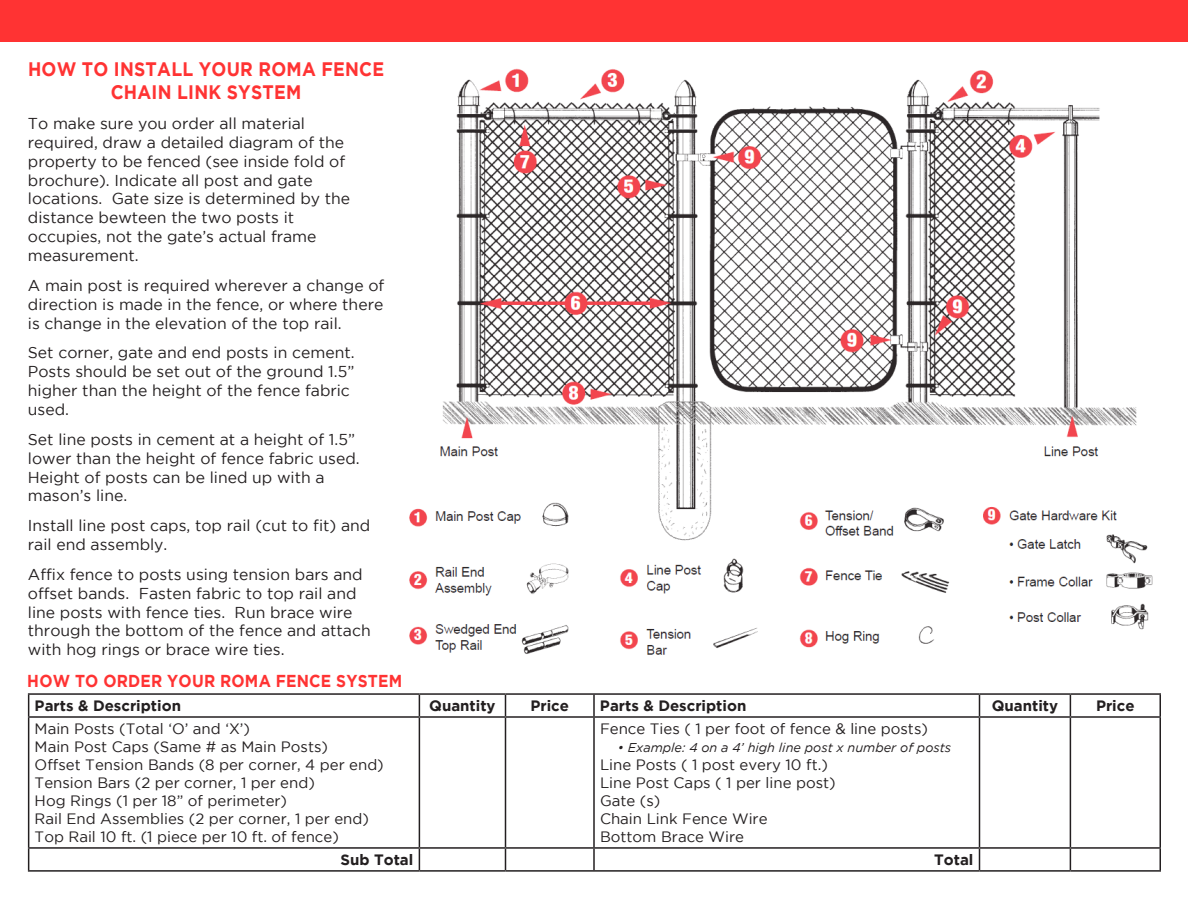
<style>
.page{position:relative;width:1188px;height:918px;background:#fff}
.page>*{position:absolute;margin:0;border:0;box-sizing:border-box;transform-origin:0 0}
.t1{font:700 19.5px/23.4px "Gotham";letter-spacing:.015em;color:#f33;text-align:center;scale:.9 1}
.t2{font:700 17.25px "Gotham";letter-spacing:.015em;color:#f33;scale:.9 1}
.t3{font:15.75px/18.9px "Gotham";color:#231f20}
.t4{font:15px "Gotham";color:#231f20}
.t5{font:700 15px "Gotham";color:#231f20}
.t6{font:italic 12.75px "Gotham";color:#231f20}
</style>
<div class="page">
<hr style="left:28px;top:693px;width:391px;height:2px;background:#231f20">
<svg style="left:28px;top:695px;width:1px;height:21px"></svg>
<hr style="left:419px;top:693px;width:87px;height:2px;background:#231f20">
<svg style="left:419px;top:695px;width:1px;height:21px"></svg>
<hr style="left:506px;top:693px;width:88px;height:2px;background:#231f20">
<svg style="left:505px;top:695px;width:1px;height:21px"></svg>
<hr style="left:594px;top:693px;width:386px;height:2px;background:#231f20">
<hr style="left:593px;top:695px;width:2px;height:21px;background:#231f20">
<hr style="left:980px;top:693px;width:90px;height:2px;background:#231f20">
<svg style="left:979px;top:695px;width:1px;height:21px"></svg>
<hr style="left:1070px;top:693px;width:91px;height:2px;background:#231f20">
<svg style="left:1070px;top:695px;width:1px;height:21px"></svg>
<svg style="left:1160px;top:695px;width:1px;height:21px"></svg>
<hr style="left:28px;top:716px;width:391px;height:2px;background:#231f20">
<hr style="left:28px;top:718px;width:1px;height:129px;background:#231f20">
<hr style="left:419px;top:716px;width:87px;height:2px;background:#231f20">
<hr style="left:419px;top:718px;width:1px;height:129px;background:#231f20">
<hr style="left:506px;top:716px;width:88px;height:2px;background:#231f20">
<hr style="left:505px;top:718px;width:1px;height:129px;background:#231f20">
<hr style="left:594px;top:716px;width:386px;height:2px;background:#231f20">
<hr style="left:593px;top:718px;width:2px;height:129px;background:#231f20">
<hr style="left:980px;top:716px;width:90px;height:2px;background:#231f20">
<hr style="left:979px;top:718px;width:1px;height:129px;background:#231f20">
<hr style="left:1070px;top:716px;width:91px;height:2px;background:#231f20">
<hr style="left:1070px;top:718px;width:1px;height:129px;background:#231f20">
<hr style="left:1160px;top:718px;width:1px;height:129px;background:#231f20">
<hr style="left:28px;top:847px;width:391px;height:2px;background:#231f20">
<svg style="left:28px;top:849px;width:1px;height:21px"></svg>
<hr style="left:419px;top:847px;width:87px;height:2px;background:#231f20">
<svg style="left:419px;top:849px;width:1px;height:21px"></svg>
<hr style="left:506px;top:847px;width:88px;height:2px;background:#231f20">
<svg style="left:505px;top:849px;width:1px;height:21px"></svg>
<hr style="left:594px;top:847px;width:386px;height:2px;background:#231f20">
<hr style="left:593px;top:849px;width:2px;height:21px;background:#231f20">
<hr style="left:980px;top:847px;width:90px;height:2px;background:#231f20">
<svg style="left:979px;top:849px;width:1px;height:21px"></svg>
<hr style="left:1070px;top:847px;width:91px;height:2px;background:#231f20">
<svg style="left:1070px;top:849px;width:1px;height:21px"></svg>
<svg style="left:1160px;top:849px;width:1px;height:21px"></svg>
<hr style="left:28px;top:870px;width:391px;height:2px;background:#231f20">
<hr style="left:419px;top:870px;width:87px;height:2px;background:#231f20">
<hr style="left:506px;top:870px;width:88px;height:2px;background:#231f20">
<hr style="left:594px;top:870px;width:386px;height:2px;background:#231f20">
<hr style="left:980px;top:870px;width:90px;height:2px;background:#231f20">
<hr style="left:1070px;top:870px;width:91px;height:2px;background:#231f20">
<div style="left:0;top:0;width:1188px;height:41px;background:#f33"></div>
<img style="left:409px;top:68px;width:744px;height:587px">
<p class="t1" style="left:28px;top:57px;width:397px">HOW TO INSTALL YOUR ROMA FENCE<br>CHAIN LINK SYSTEM</p>
<p class="t3" style="left:28px;top:114px;width:279px">To make sure you order all material</p>
<p class="t3" style="left:28px;top:132px;width:319px">required, draw a detailed diagram of the property to be fenced (see inside fold of</p>
<p class="t3" style="left:28px;top:170px;width:286px">brochure). Indicate all post and gate</p>
<p class="t3" style="left:28px;top:189px;width:324px">locations. Gate size is determined by the distance bewteen the two posts it</p>
<p class="t3" style="left:28px;top:227px;width:290px">occupies, not the gate’s actual frame</p>
<p class="t3" style="left:28px;top:246px;width:112px">measurement.</p>
<p class="t3" style="left:28px;top:276px;width:358px;text-align:justify">A main post is required wherever a change of direction is made in the fence, or where there is change in the elevation of the top rail.</p>
<p class="t3" style="left:28px;top:343px;width:328px">Set corner, gate and end posts in cement.<br>Posts should be set out of the ground 1.5” higher than the height of the fence fabric used.</p>
<p class="t3" style="left:28px;top:429px;width:333px">Set line posts in cement at a height of 1.5” lower than the height of fence fabric used.<br>Height of posts can be lined up with a</p>
<p class="t3" style="left:28px;top:486px;width:101px">mason’s line.</p>
<p class="t3" style="left:28px;top:516px;width:344px">Install line post caps, top rail (cut to fit) and rail end assembly.</p>
<p class="t3" style="left:28px;top:564px;width:344px">Affix fence to posts using tension bars and offset bands. Fasten fabric to top rail and line posts with fence ties. Run brace wire through the bottom of the fence and attach with hog rings or brace wire ties.</p>
<p class="t2" style="left:27px;top:671px;width:418px">HOW TO ORDER YOUR ROMA FENCE SYSTEM</p>
<p class="t5" style="left:35px;top:697px;width:148px">Parts &amp; Description</p>
<p class="t5" style="left:429px;top:697px;width:68px">Quantity</p>
<p class="t5" style="left:530px;top:697px;width:40px">Price</p>
<p class="t5" style="left:600px;top:697px;width:148px">Parts &amp; Description</p>
<p class="t5" style="left:992px;top:697px;width:68px">Quantity</p>
<p class="t5" style="left:1096px;top:697px;width:40px">Price</p>
<p class="t4" style="left:35px;top:720px;width:217px">Main Posts (Total ‘O’ and ‘X’)</p>
<p class="t4" style="left:35px;top:738px;width:295px">Main Post Caps (Same # as Main Posts)</p>
<p class="t4" style="left:35px;top:756px;width:351px">Offset Tension Bands (8 per corner, 4 per end)</p>
<p class="t4" style="left:35px;top:774px;width:282px">Tension Bars (2 per corner, 1 per end)</p>
<p class="t4" style="left:35px;top:792px;width:254px">Hog Rings (1 per 18” of perimeter)</p>
<p class="t4" style="left:35px;top:810px;width:336px">Rail End Assemblies (2 per corner, 1 per end)</p>
<p class="t4" style="left:35px;top:828px;width:306px">Top Rail 10 ft. (1 piece per 10 ft. of fence)</p>
<p class="t4" style="left:600px;top:720px;width:330px">Fence Ties ( 1 per foot of fence &amp; line posts)</p>
<p class="t6" style="left:618px;top:740px;width:335px">• Example: 4 on a 4’ high line post x number of posts</p>
<p class="t4" style="left:600px;top:756px;width:229px">Line Posts ( 1 post every 10 ft.)</p>
<p class="t4" style="left:600px;top:774px;width:237px">Line Post Caps ( 1 per line post)</p>
<p class="t4" style="left:600px;top:792px;width:62px">Gate (s)</p>
<p class="t4" style="left:600px;top:810px;width:169px">Chain Link Fence Wire</p>
<p class="t4" style="left:600px;top:828px;width:146px">Bottom Brace Wire</p>
<p class="t5" style="left:341px;top:851px;width:74px">Sub Total</p>
<p class="t5" style="left:934px;top:851px;width:41px">Total</p>
</div>
